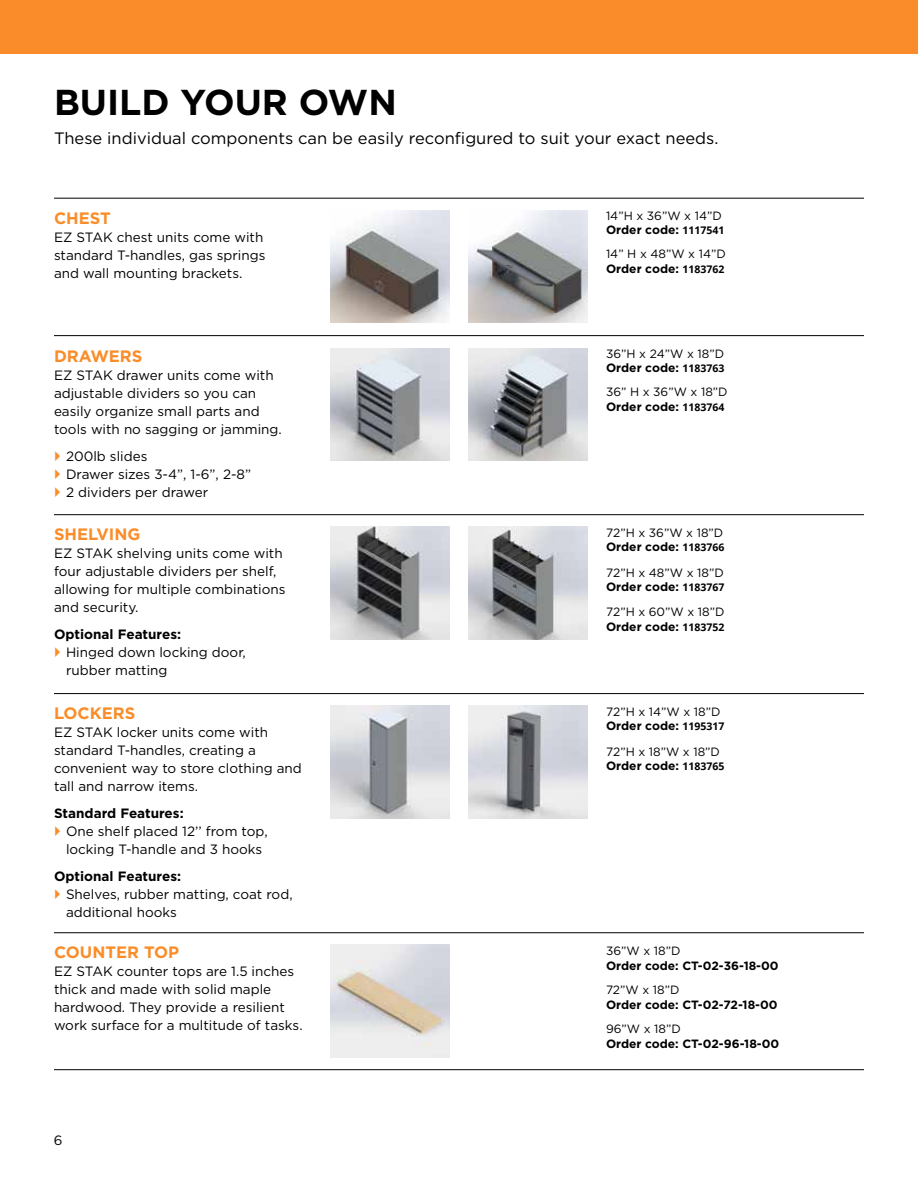
<style>
.page{position:relative;width:918px;height:1188px;background:#fff}
.page>*{position:absolute;margin:0;border:0;box-sizing:border-box;transform-origin:0 0}
.t1{font:700 36px "Gotham";color:#000}
.t2{font:16.5px "Gotham";color:#000}
.t3{font:700 16.5px "Gotham";color:#fa8d29}
.t4{font:13.5px/18px "Gotham";color:#000}
.t5{font:700 13.5px "Gotham";color:#000}
.t6{font:12px/14.2px "Gotham";color:#000}
.t7{font:700 12px "Gotham";color:#000}
.s1{font-weight:700}
.s2{font-family:"Open Sans";font-weight:700;font-size:10.5px}
</style>
<div class="page">
<div style="left:0;top:0;width:918px;height:54px;background:#fa8d29"></div>
<img style="left:330px;top:348px;width:120px;height:112px">
<img style="left:468px;top:348px;width:120px;height:112px">
<img style="left:330px;top:210px;width:120px;height:112px">
<img style="left:468px;top:210px;width:120px;height:112px">
<img style="left:330px;top:945px;width:120px;height:112px">
<img style="left:330px;top:706px;width:120px;height:112px">
<img style="left:468px;top:706px;width:120px;height:112px">
<img style="left:330px;top:527px;width:120px;height:112px">
<img style="left:468px;top:527px;width:120px;height:112px">
<hr style="left:54px;top:514px;width:810px;height:1px;background:#000">
<hr style="left:54px;top:335px;width:810px;height:1px;background:#000">
<hr style="left:54px;top:693px;width:810px;height:1px;background:#000">
<hr style="left:54px;top:932px;width:810px;height:1px;background:#000">
<hr style="left:54px;top:198px;width:810px;height:1px;background:#000">
<hr style="left:54px;top:1069px;width:810px;height:1px;background:#000">
<h1 class="t1" style="left:54px;top:82px;width:344px">BUILD YOUR OWN</h1>
<p class="t2" style="left:54px;top:129px;width:666px">These individual components can be easily reconfigured to suit your exact needs.</p>
<p class="t3" style="left:54px;top:208px;width:58px">CHEST</p>
<p class="t4" style="left:54px;top:228px;width:213px">EZ STAK chest units come with standard T-handles, gas springs and wall mounting brackets.</p>
<p class="t3" style="left:54px;top:346px;width:90px">DRAWERS</p>
<p class="t4" style="left:54px;top:366px;width:229px">EZ STAK drawer units come with adjustable dividers so you can easily organize small parts and tools with no sagging or jamming.</p>
<p class="t4" style="left:66px;top:447px;width:187px">200lb slides<br>Drawer sizes 3-4”, 1-6”, 2-8”<br>2 dividers per drawer</p>
<p class="t3" style="left:54px;top:525px;width:88px">SHELVING</p>
<p class="t4" style="left:54px;top:544px;width:233px">EZ STAK shelving units come with four adjustable dividers per shelf, allowing for multiple combinations and security.</p>
<p class="t5" style="left:54px;top:627px;width:129px">Optional Features:</p>
<p class="t4" style="left:66px;top:643px;width:181px">Hinged down locking door, rubber matting</p>
<p class="t3" style="left:54px;top:704px;width:83px">LOCKERS</p>
<p class="t4" style="left:54px;top:723px;width:249px">EZ STAK locker units come with standard T-handles, creating a convenient way to store clothing and tall and narrow items.</p>
<p class="t5" style="left:54px;top:806px;width:131px">Standard Features:</p>
<p class="t4" style="left:66px;top:822px;width:203px">One shelf placed 12’’ from top, locking T-handle and 3 hooks</p>
<p class="t5" style="left:54px;top:869px;width:129px">Optional Features:</p>
<p class="t4" style="left:66px;top:885px;width:228px">Shelves, rubber matting, coat rod, additional hooks</p>
<p class="t3" style="left:54px;top:943px;width:127px">COUNTER TOP</p>
<p class="t4" style="left:54px;top:962px;width:250px">EZ STAK counter tops are 1.5 inches thick and made with solid maple hardwood. They provide a resilient work surface for a multitude of tasks.</p>
<p class="t4" style="left:54px;top:1131px;width:10px">6</p>
<p class="t6" style="left:606px;top:208px;width:120px">14”H x 36”W x 14”D<br><span class="s1">Order code:</span> <span class="s2">1117541</span></p>
<p class="t6" style="left:606px;top:247px;width:121px;line-height:14.7px">14” H x 48”W x 14”D<br><span class="s1">Order code:</span> <span class="s2">1183762</span></p>
<p class="t6" style="left:606px;top:346px;width:120px">36”H x 24”W x 18”D<br><span class="s1">Order code:</span> <span class="s2">1183763</span></p>
<p class="t6" style="left:606px;top:385px;width:123px;line-height:14.7px">36” H x 36”W x 18”D<br><span class="s1">Order code:</span> <span class="s2">1183764</span></p>
<p class="t6" style="left:606px;top:525px;width:120px">72”H x 36”W x 18”D<br><span class="s1">Order code:</span> <span class="s2">1183766</span></p>
<p class="t6" style="left:606px;top:565px;width:120px">72”H x 48”W x 18”D<br><span class="s1">Order code:</span> <span class="s2">1183767</span></p>
<p class="t6" style="left:606px;top:605px;width:120px;line-height:14.7px">72”H x 60”W x 18”D<br><span class="s1">Order code:</span> <span class="s2">1183752</span></p>
<p class="t6" style="left:606px;top:704px;width:120px">72”H x 14”W x 18”D<br><span class="s1">Order code:</span> <span class="s2">1195317</span></p>
<p class="t6" style="left:606px;top:744px;width:120px;line-height:14.7px">72”H x 18”W x 18”D<br><span class="s1">Order code:</span> <span class="s2">1183765</span></p>
<p class="t6" style="left:606px;top:943px;width:76px">36”W x 18”D</p>
<p class="t7" style="left:606px;top:958px;width:174px">Order code: CT-02-36-18-00</p>
<p class="t6" style="left:606px;top:982px;width:75px">72”W x 18”D</p>
<p class="t7" style="left:606px;top:997px;width:173px">Order code: CT-02-72-18-00</p>
<p class="t6" style="left:606px;top:1021px;width:76px">96”W x 18”D</p>
<p class="t7" style="left:606px;top:1036px;width:175px">Order code: CT-02-96-18-00</p>
</div>
